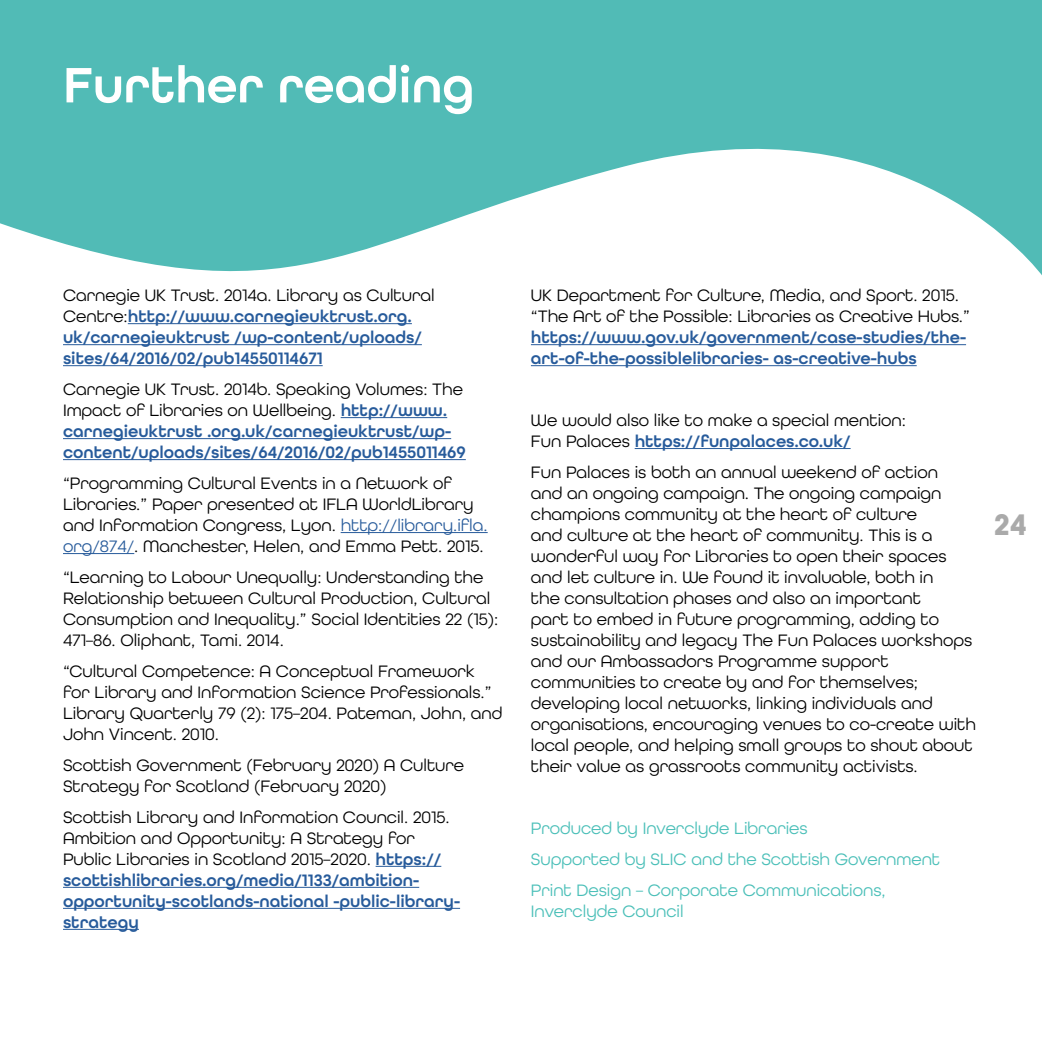
<style>
.page{position:relative;width:1042px;height:1042px;background:#fff}
.page>*{position:absolute;margin:0;border:0;box-sizing:border-box;transform-origin:0 0}
.t1{font:600 52.5px "All Round Gothic";color:#fff}
.t2{font:700 31.5px "All Round Gothic";color:#aaa}
.t3{font:17.5px/21px "All Round Gothic";color:#000}
.t4{font:600 17.5px/21px "All Round Gothic";color:#275b9b}
.t5{font:17.5px/31px "All Round Gothic";color:#4abfb8}
.s1{font-weight:400;color:#000}
.s2{color:#275b9b}
.s3{font-weight:600;color:#275b9b}
</style>
<div class="page">
<svg style="left:0;top:0;width:1042px;height:325px;fill:#51bbb6"></svg>
<hr style="left:128px;top:323px;width:284px;height:1px;background:#275b9b">
<hr style="left:63px;top:344px;width:359px;height:1px;background:#275b9b">
<hr style="left:63px;top:365px;width:260px;height:1px;background:#275b9b">
<hr style="left:341px;top:417px;width:106px;height:1px;background:#275b9b">
<hr style="left:63px;top:438px;width:388px;height:1px;background:#275b9b">
<hr style="left:63px;top:459px;width:403px;height:1px;background:#275b9b">
<hr style="left:341px;top:532px;width:147px;height:1px;background:#275b9b">
<hr style="left:63px;top:553px;width:71px;height:1px;background:#275b9b">
<hr style="left:376px;top:866px;width:65px;height:1px;background:#275b9b">
<hr style="left:63px;top:887px;width:356px;height:1px;background:#275b9b">
<hr style="left:63px;top:908px;width:397px;height:1px;background:#275b9b">
<hr style="left:63px;top:929px;width:76px;height:1px;background:#275b9b">
<hr style="left:531px;top:344px;width:435px;height:1px;background:#275b9b">
<hr style="left:531px;top:365px;width:385px;height:1px;background:#275b9b">
<hr style="left:635px;top:448px;width:215px;height:1px;background:#275b9b">
<h1 class="t1" style="left:63px;top:54px;width:413px">Further reading</h1>
<p class="t4" style="left:63px;top:284px;width:373px"><span class="s1">Carnegie UK Trust. 2014a. Library as Cultural Centre:</span>http://www.carnegieuktrust.org. uk/carnegieuktrust /wp-content/uploads/ sites/64/2016/02/pub14550114671</p>
<p class="t4" style="left:63px;top:378px;width:404px"><span class="s1">Carnegie UK Trust. 2014b. Speaking Volumes: The Impact of Libraries on Wellbeing.</span> http://www. carnegieuktrust .org.uk/carnegieuktrust/wp&shy;content/uploads/sites/64/2016/02/pub1455011469</p>
<p class="t3" style="left:63px;top:472px;width:426px">“Programming Cultural Events in a Network of Libraries.” Paper presented at IFLA WorldLibrary and Information Congress, Lyon. <span class="s2">http://library.ifla. org/874/</span>. Manchester, Helen, and Emma Pett. 2015.</p>
<p class="t3" style="left:63px;top:566px;width:437px">“Learning to Labour Unequally: Understanding the Relationship between Cultural Production, Cultural Consumption and Inequality.” Social Identities 22 (15):<br>471–86. Oliphant, Tami. 2014.</p>
<p class="t3" style="left:63px;top:660px;width:441px">“Cultural Competence: A Conceptual Framework for Library and Information Science Professionals.” Library Quarterly 79 (2): 175–204. Pateman, John, and John Vincent. 2010.</p>
<p class="t3" style="left:63px;top:754px;width:403px">Scottish Government (February 2020) A Culture<br>Strategy for Scotland (February 2020)</p>
<p class="t3" style="left:63px;top:806px;width:398px">Scottish Library and Information Council. 2015.<br>Ambition and Opportunity: A Strategy for Public Libraries in Scotland 2015–2020. <span class="s3">https:// scottishlibraries.org/media/1133/ambition&shy;opportunity-scotlands-national -public-library&shy;strategy</span></p>
<p class="t3" style="left:531px;top:284px;width:440px">UK Department for Culture, Media, and Sport. 2015. “The Art of the Possible: Libraries as Creative Hubs.”</p>
<p class="t4" style="left:531px;top:326px;width:437px">https://www.gov.uk/government/case-studies/the&shy;art-of-the-possiblelibraries- as-creative-hubs</p>
<p class="t3" style="left:531px;top:409px;width:377px">We would also like to make a special mention:<br>Fun Palaces <span class="s3">https://funpalaces.co.uk/</span></p>
<p class="t3" style="left:531px;top:461px;width:447px">Fun Palaces is both an annual weekend of action<br>and an ongoing campaign. The ongoing campaign champions community at the heart of culture<br>and culture at the heart of community. This is a wonderful way for Libraries to open their spaces and let culture in. We found it invaluable, both in<br>the consultation phases and also an important<br>part to embed in future programming, adding to sustainability and legacy The Fun Palaces workshops and our Ambassadors Programme support communities to create by and for themselves; developing local networks, linking individuals and organisations, encouraging venues to co-create with local people, and helping small groups to shout about their value as grassroots community activists.</p>
<p class="t5" style="left:531px;top:812px;width:411px">Produced by Inverclyde Libraries<br>Supported by SLIC and the Scottish Government<br>Print Design – Corporate Communications,</p>
<p class="t5" style="left:531px;top:895px;width:154px">Inverclyde Council</p>
<h2 class="t2" style="left:994px;top:505px;width:34px">24</h2>
</div>
